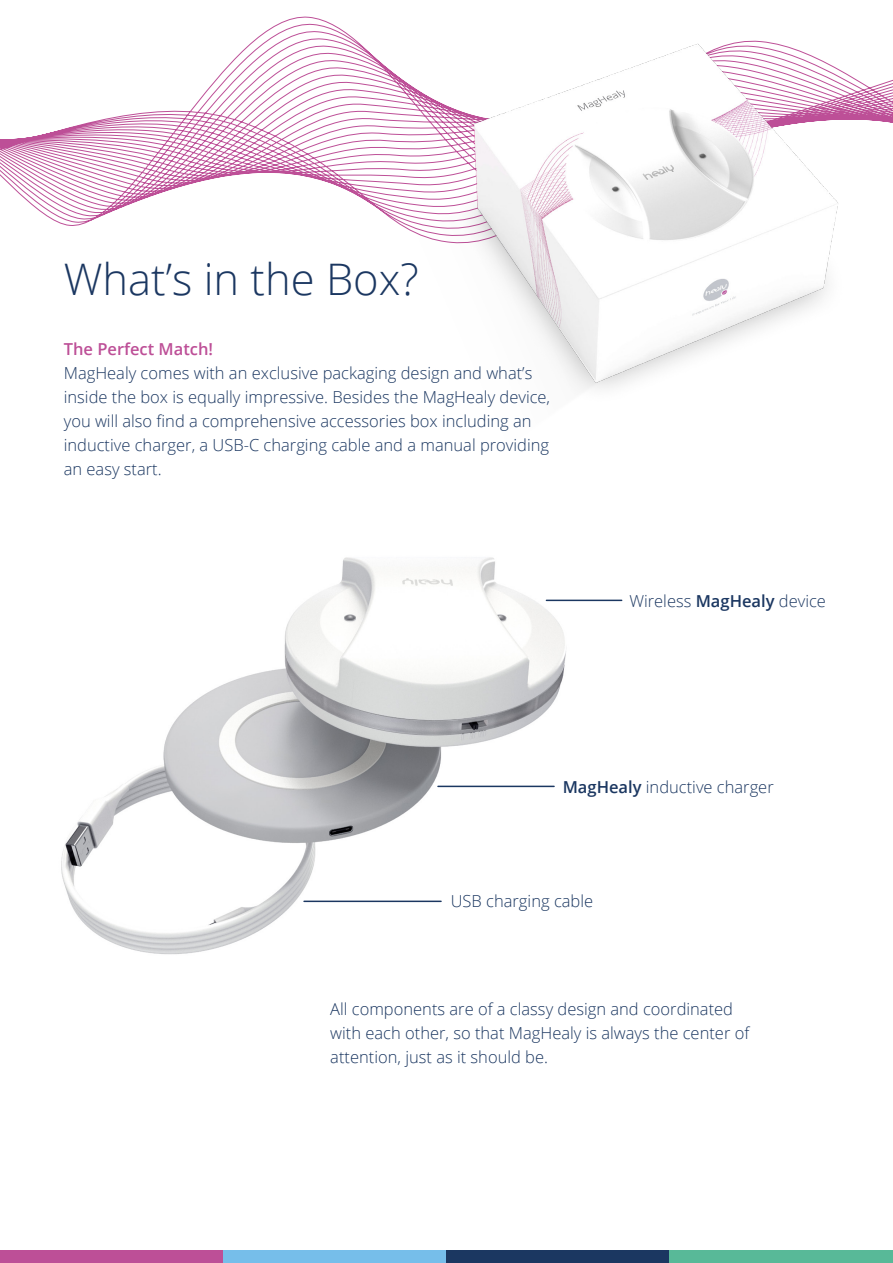
<style>
.page{position:relative;width:893px;height:1263px;background:#fff}
.page>*{position:absolute;margin:0;border:0;box-sizing:border-box;transform-origin:0 0}
.Body-Headline{font:300 43.5px "Open Sans";color:#1b3761}
.Body-Copy{font:300 16.5px/24px "Open Sans";color:#1b3761}
.Body-Copy-SmallHeader{font:600 16.5px "Open Sans";color:#bd4f97}
.s1{font-weight:600}
</style>
<div class="page">
<svg style="left:0;top:16px;width:359px;height:210px"></svg>
<img style="left:61px;top:557px;width:536px;height:398px">
<img style="left:359px;top:40px;width:534px;height:350px">
<hr style="left:304px;top:900px;width:137px;height:2px;background:#1b3761">
<hr style="left:438px;top:786px;width:116px;height:1px;background:#1b3761">
<hr style="left:546px;top:600px;width:76px;height:1px;background:#1b3761">
<div style="left:0;top:1250px;width:223px;height:13px;background:#bd4f97"></div>
<div style="left:223px;top:1250px;width:224px;height:13px;background:#76beea"></div>
<div style="left:446px;top:1250px;width:224px;height:13px;background:#1b3761"></div>
<div style="left:670px;top:1250px;width:223px;height:13px;background:#58b998"></div>
<p class="Body-Headline" style="left:64px;top:249px;width:356px">What’s in the Box?</p>
<p class="Body-Copy-SmallHeader" style="left:64px;top:338px;width:151px">The Perfect Match!</p>
<p class="Body-Copy" style="left:64px;top:361px;width:488px">MagHealy comes with an exclusive packaging design and what’s inside the box is equally impressive. Besides the MagHealy device, you will also find a comprehensive accessories box including an inductive charger, a USB-C charging cable and a manual providing an easy start.</p>
<p class="Body-Copy" style="left:629px;top:589px;width:198px">Wireless <span class="s1">MagHealy</span> device</p>
<p class="Body-Copy" style="left:563px;top:775px;width:213px"><span class="s1">MagHealy</span> inductive charger</p>
<p class="Body-Copy" style="left:451px;top:889px;width:144px">USB charging cable</p>
<p class="Body-Copy" style="left:330px;top:997px;width:421px">All components are of a classy design and coordinated with each other, so that MagHealy is always the center of attention, just as it should be.</p>
</div>
